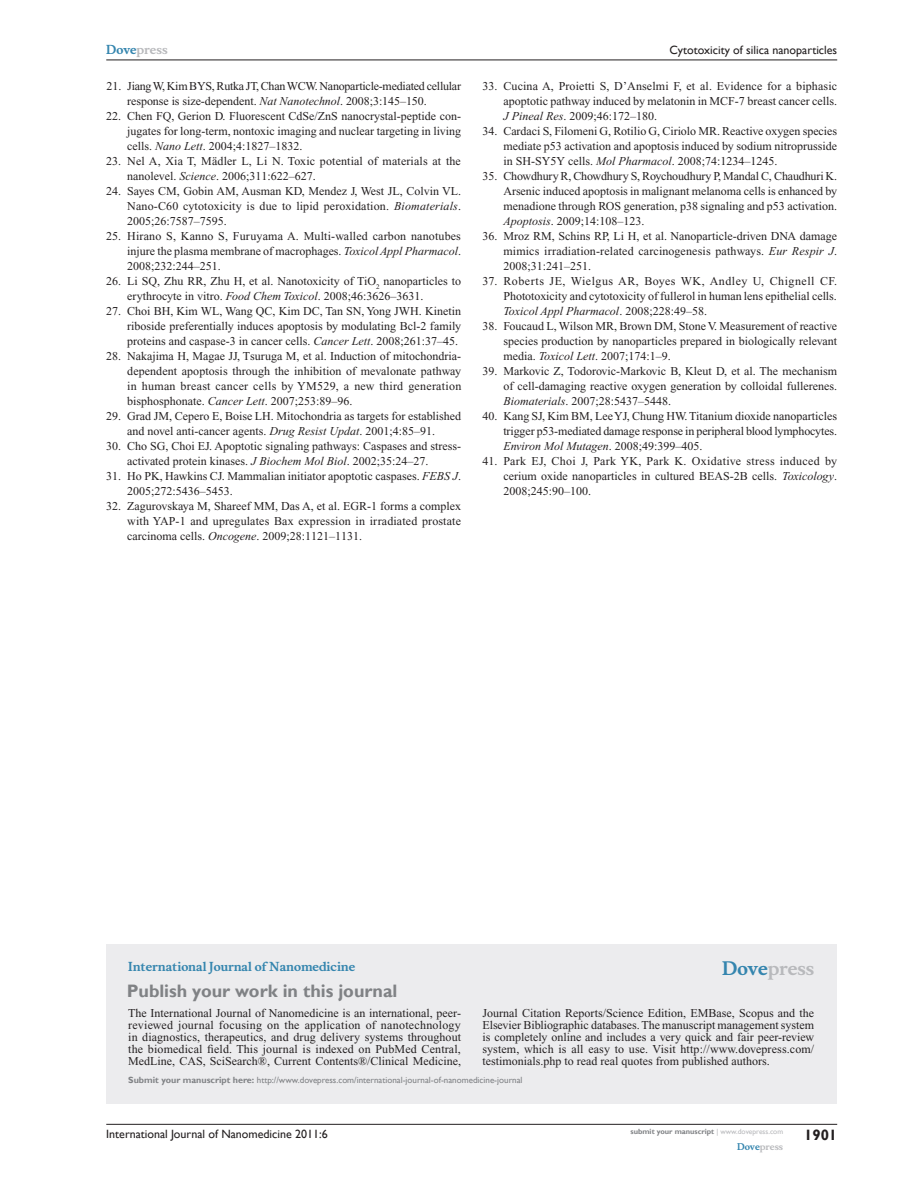
<style>
.page{position:relative;width:918px;height:1188px;background:#fff}
.page>*{position:absolute;margin:0;border:0;box-sizing:border-box;transform-origin:0 0}
.t1{font:700 18px "Gill Sans";color:#808285}
.t2{font:700 18px "Musee";color:#b8b9bc}
.t3{font:700 15px "Gill Sans";color:#231f20}
.t4{font:12px/15px "Times New Roman";color:#231f20;text-align:justify}
.t5{font:12px/15px "Times New Roman";letter-spacing:-.02em;color:#231f20}
.t6{font:12px "Gill Sans";color:#231f20}
.t7{font:700 12px "Musee";color:#3485ae}
.t8{font:700 12px "Musee";color:#b8b9bc}
.t9{font:9px "Gill Sans";color:#808285}
.t10{font:700 9px "Musee";color:#b8b9bc}
.t11{font:700 7.5px "Gill Sans";color:#808285}
.s1{color:#3485ae}
.s2{font-style:italic}
.s3{font-weight:700}
.s4{font-weight:400;color:#b8b9bc}
</style>
<div class="page">
<div style="left:106px;top:944px;width:731px;height:159px;background:#ececee"></div>
<hr style="left:106px;top:1124px;width:731px;height:1px;background:#231f20">
<hr style="left:106px;top:60px;width:731px;height:1px;background:#231f20">
<p class="t8" style="left:106px;top:43px;width:63px"><span class="s1">Dove</span>press</p>
<p class="t5" style="left:127px;top:79px;width:335px;text-indent:-21px">21. Jiang W, Kim BYS, Rutka JT, Chan WCW. Nanoparticle-mediated cellular response is size-dependent. <span class="s2">Nat Nanotechnol</span>. 2008;3:145–150.</p>
<p class="t4" style="left:127px;top:109px;width:335px;text-indent:-21px">22. Chen FQ, Gerion D. Fluorescent CdSe/ZnS nanocrystal-peptide con&shy;jugates for long-term, nontoxic imaging and nuclear targeting in living cells. <span class="s2">Nano Lett</span>. 2004;4:1827–1832.</p>
<p class="t4" style="left:127px;top:154px;width:335px;text-indent:-21px">23. Nel A, Xia T, Mädler L, Li N. Toxic potential of materials at the nanolevel. <span class="s2">Science</span>. 2006;311:622–627.</p>
<p class="t4" style="left:127px;top:184px;width:335px;text-indent:-21px">24. Sayes CM, Gobin AM, Ausman KD, Mendez J, West JL, Colvin VL.<br>Nano-C60 cytotoxicity is due to lipid peroxidation. <span class="s2">Biomaterials</span>.<br>2005;26:7587–7595.</p>
<p class="t4" style="left:127px;top:229px;width:335px;text-indent:-21px">25. Hirano S, Kanno S, Furuyama A. Multi-walled carbon nanotubes injure the plasma membrane of macrophages. <span class="s2">Toxicol Appl Pharmacol</span>.<br>2008;232:244–251.</p>
<p class="t4" style="left:127px;top:274px;width:335px;text-indent:-21px">26. Li SQ, Zhu RR, Zhu H, et al. Nanotoxicity of TiO<sub>2</sub> nanoparticles to erythrocyte in vitro. <span class="s2">Food Chem Toxicol</span>. 2008;46:3626–3631.</p>
<p class="t4" style="left:127px;top:304px;width:335px;text-indent:-21px">27. Choi BH, Kim WL, Wang QC, Kim DC, Tan SN, Yong JWH. Kinetin riboside preferentially induces apoptosis by modulating Bcl-2 family proteins and caspase-3 in cancer cells. <span class="s2">Cancer Lett</span>. 2008;261:37–45.</p>
<p class="t4" style="left:127px;top:349px;width:336px;text-indent:-21px">28. Nakajima H, Magae JJ, Tsuruga M, et al. Induction of mitochondria&shy;dependent apoptosis through the inhibition of mevalonate pathway in human breast cancer cells by YM529, a new third generation bisphosphonate. <span class="s2">Cancer Lett</span>. 2007;253:89–96.</p>
<p class="t4" style="left:106px;top:409px;width:356px;text-align:center">29. Grad JM, Cepero E, Boise LH. Mitochondria as targets for established and novel anti-cancer agents. <span class="s2">Drug Resist Updat</span>. 2001;4:85–91.</p>
<p class="t4" style="left:127px;top:439px;width:335px;text-indent:-21px">30. Cho SG, Choi EJ. Apoptotic signaling pathways: Caspases and stress&shy;activated protein kinases. <span class="s2">J Biochem Mol Biol</span>. 2002;35:24–27.</p>
<p class="t4" style="left:127px;top:469px;width:335px;text-indent:-21px">31. Ho PK, Hawkins CJ. Mammalian initiator apoptotic caspases. <span class="s2">FEBS J</span>.<br>2005;272:5436–5453.</p>
<p class="t4" style="left:127px;top:499px;width:335px;text-indent:-21px">32. Zagurovskaya M, Shareef MM, Das A, et al. EGR-1 forms a complex with YAP-1 and upregulates Bax expression in irradiated prostate carcinoma cells. <span class="s2">Oncogene</span>. 2009;28:1121–1131.</p>
<p class="t6" style="left:669px;top:43px;width:169px">Cytotoxicity of silica nanoparticles</p>
<p class="t4" style="left:503px;top:79px;width:335px;text-indent:-21px">33. Cucina A, Proietti S, D’Anselmi F, et al. Evidence for a biphasic apoptotic pathway induced by melatonin in MCF-7 breast cancer cells.<br><span class="s2">J Pineal Res</span>. 2009;46:172–180.</p>
<p class="t4" style="left:503px;top:124px;width:335px;text-indent:-21px">34. Cardaci S, Filomeni G, Rotilio G, Ciriolo MR. Reactive oxygen species mediate p53 activation and apoptosis induced by sodium nitroprusside in SH-SY5Y cells. <span class="s2">Mol Pharmacol</span>. 2008;74:1234–1245.</p>
<p class="t4" style="left:503px;top:169px;width:335px;text-indent:-21px">35. Chowdhury R, Chowdhury S, Roychoudhury P, Mandal C, Chaudhuri K.<br>Arsenic induced apoptosis in malignant melanoma cells is enhanced by menadione through ROS generation, p38 signaling and p53 activation.<br><span class="s2">Apoptosis</span>. 2009;14:108–123.</p>
<p class="t4" style="left:503px;top:229px;width:335px;text-indent:-21px">36. Mroz RM, Schins RP, Li H, et al. Nanoparticle-driven DNA damage mimics irradiation-related carcinogenesis pathways. <span class="s2">Eur Respir J</span>.<br>2008;31:241–251.</p>
<p class="t4" style="left:503px;top:274px;width:335px;text-indent:-21px">37. Roberts JE, Wielgus AR, Boyes WK, Andley U, Chignell CF.<br>Phototoxicity and cytotoxicity of fullerol in human lens epithelial cells.<br><span class="s2">Toxicol Appl Pharmacol</span>. 2008;228:49–58.</p>
<p class="t4" style="left:503px;top:319px;width:335px;text-indent:-21px">38. Foucaud L, Wilson MR, Brown DM, Stone V. Measurement of reactive species production by nanoparticles prepared in biologically relevant media. <span class="s2">Toxicol Lett</span>. 2007;174:1–9.</p>
<p class="t4" style="left:503px;top:364px;width:335px;text-indent:-21px">39. Markovic Z, Todorovic-Markovic B, Kleut D, et al. The mechanism of cell-damaging reactive oxygen generation by colloidal fullerenes.<br><span class="s2">Biomaterials</span>. 2007;28:5437–5448.</p>
<p class="t4" style="left:503px;top:409px;width:335px;text-indent:-21px">40. Kang SJ, Kim BM, Lee YJ, Chung HW. Titanium dioxide nanoparticles trigger p53-mediated damage response in peripheral blood lymphocytes.<br><span class="s2">Environ Mol Mutagen</span>. 2008;49:399–405.</p>
<p class="t4" style="left:503px;top:454px;width:335px;text-indent:-21px">41. Park EJ, Choi J, Park YK, Park K. Oxidative stress induced by cerium oxide nanoparticles in cultured BEAS-2B cells. <span class="s2">Toxicology</span>.<br>2008;245:90–100.</p>
<p class="t7" style="left:128px;top:959px;width:228px">International Journal of Nanomedicine</p>
<h1 class="t1" style="left:127px;top:980px;width:272px">Publish your work in this journal</h1>
<h1 class="t2" style="left:722px;top:958px;width:94px"><span class="s1">Dove</span>press</h1>
<p class="t4" style="left:128px;top:1007px;width:334px;line-height:12px">The International Journal of Nanomedicine is an international, peer&shy;reviewed journal focusing on the application of nanotechnology in diagnostics, therapeutics, and drug delivery systems throughout the biomedical field. This journal is indexed on PubMed Central, MedLine, CAS, SciSearch®, Current Contents®/Clinical Medicine,</p>
<p class="t4" style="left:482px;top:1007px;width:333px;line-height:12px">Journal Citation Reports/Science Edition, EMBase, Scopus and the Elsevier Bibliographic databases. The manuscript management system is completely online and includes a very quick and fair peer-review system, which is all easy to use. Visit http://www.dovepress.com/ testimonials.php to read real quotes from published authors.</p>
<p class="t9" style="left:128px;top:1075px;width:396px"><span class="s3">Submit your manuscript here:</span> http://www.dovepress.com/international-journal-of-nanomedicine-journal</p>
<p class="t6" style="left:106px;top:1127px;width:223px">International Journal of Nanomedicine 2011:6</p>
<p class="t11" style="left:631px;top:1127px;width:154px">submit your manuscript <span class="s4">| www.dovepress.com</span></p>
<p class="t10" style="left:737px;top:1141px;width:48px"><span class="s1">Dove</span>press</p>
<p class="t3" style="left:804px;top:1126px;width:35px">1901</p>
</div>
